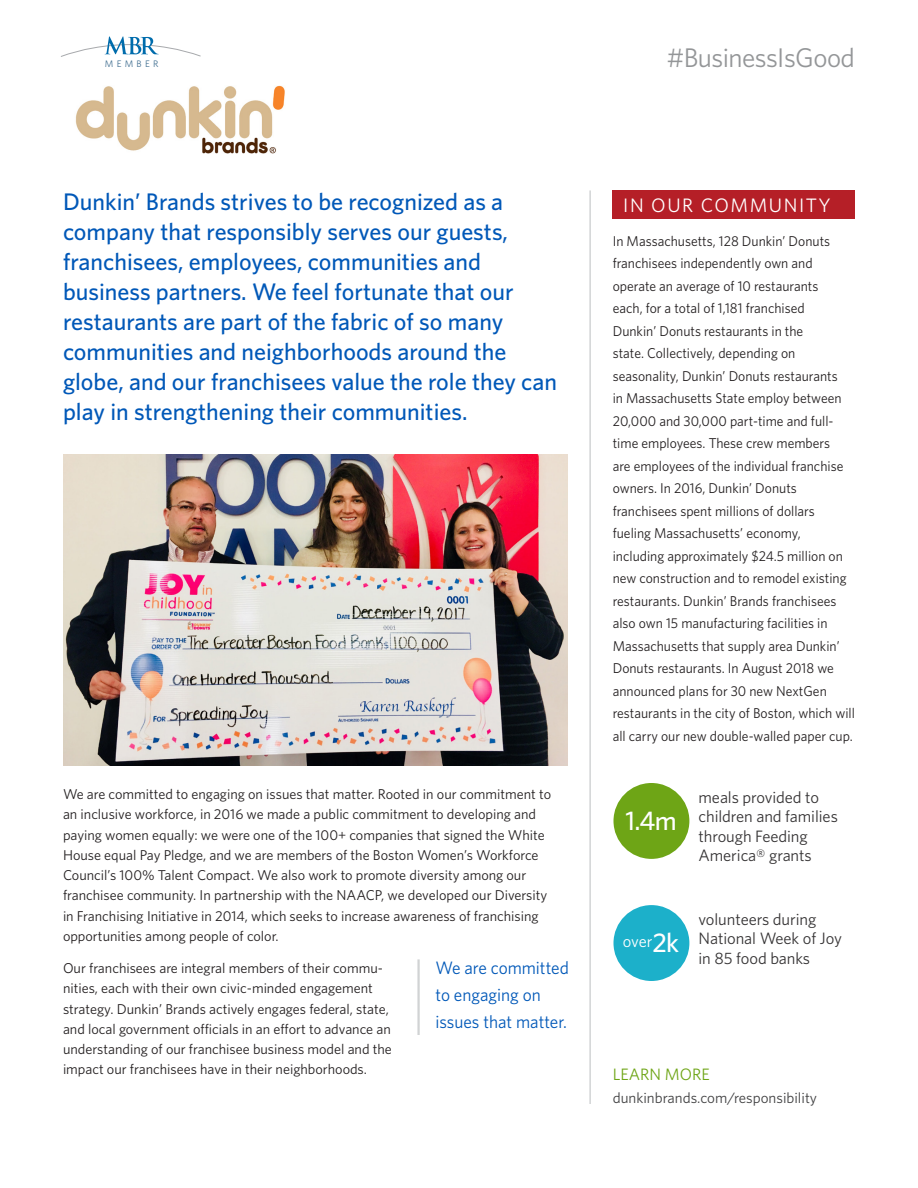
<style>
.page{position:relative;width:918px;height:1188px;background:#fff}
.page>*{position:absolute;margin:0;border:0;box-sizing:border-box;transform-origin:0 0}
.t1{font:27px "Whitney";letter-spacing:-.02em;color:#949698}
.Fact_number{font:500 27px "Whitney";color:#fff}
.Body_Opening{font:500 24px/30px "Whitney";color:#0058b8}
.Impact_Header{font:19.5px "Whitney";letter-spacing:.08em;color:#fff}
.t2{font:18px/27px "Whitney";color:#0058b8;scale:.96 1}
.Fact_Text{font:16.5px/19.5px "Whitney";letter-spacing:-.005em;color:#363435}
.Site_box_header{font:16.5px "Whitney";color:#6ea516}
.Fact_number-2{font:16.5px "Whitney";color:#fff}
.Site_box_address{font:15px "Whitney";color:#414142}
.Body{font:14.25px/20.2px "Whitney";color:#231f20}
.Impact_Text{font:14.25px/22.5px "Whitney";color:#231f20;scale:.96 1}
.t3{font:9.45px "Whitney";letter-spacing:.35em;color:#406e90}
.s1{font-weight:500;font-size:27px}
</style>
<div class="page">
<svg style="left:61px;top:36px;width:140px;height:21px"></svg>
<img style="left:63px;top:454px;width:505px;height:312px">
<img style="left:75px;top:86px;width:210px;height:68px">
<hr style="left:417px;top:959px;width:3px;height:76px;background:#d1d3d4">
<div style="left:613px;top:783px;width:76px;height:76px;background:#6ea516;border-radius:50%"></div>
<div style="left:613px;top:905px;width:76px;height:76px;background:#1cb0ca;border-radius:50%"></div>
<div style="left:613px;top:190px;width:242px;height:29px;background:#b51f27"></div>
<hr style="left:590px;top:190px;width:1px;height:914px;background:#bcbec0">
<p class="t3" style="left:105px;top:57px;width:55px">MEMBER</p>
<h1 class="t1" style="left:667px;top:40px;width:190px">#BusinessIsGood</h1>
<p class="Body_Opening" style="left:63px;top:186px;width:496px">Dunkin’ Brands strives to be recognized as a company that responsibly serves our guests, franchisees, employees, communities and business partners. We feel fortunate that our restaurants are part of the fabric of so many communities and neighborhoods around the globe, and our franchisees value the role they can play in strengthening their communities.</p>
<p class="Body" style="left:63px;top:784px;width:490px">We are committed to engaging on issues that matter. Rooted in our commitment to an inclusive workforce, in 2016 we made a public commitment to developing and paying women equally: we were one of the 100+ companies that signed the White House equal Pay Pledge, and we are members of the Boston Women’s Workforce Council’s 100% Talent Compact. We also work to promote diversity among our franchisee community. In partnership with the NAACP, we developed our Diversity in Franchising Initiative in 2014, which seeks to increase awareness of franchising opportunities among people of color.</p>
<p class="Body" style="left:63px;top:958px;width:330px">Our franchisees are integral members of their commu&shy;nities, each with their own civic-minded engagement strategy. Dunkin’ Brands actively engages federal, state, and local government officials in an effort to advance an understanding of our franchisee business model and the impact our franchisees have in their neighborhoods.</p>
<p class="t2" style="left:435px;top:954px;width:141px">We are committed to engaging on issues that matter.</p>
<p class="Impact_Header" style="left:623px;top:193px;width:209px">IN OUR COMMUNITY</p>
<p class="Impact_Text" style="left:613px;top:229px;width:254px">In Massachusetts, 128 Dunkin’ Donuts franchisees independently own and operate an average of 10 restaurants<br>each, for a total of 1,181 franchised<br>Dunkin’ Donuts restaurants in the<br>state. Collectively, depending on seasonality, Dunkin’ Donuts restaurants<br>in Massachusetts State employ between 20,000 and 30,000 part-time and full&shy;time employees. These crew members<br>are employees of the individual franchise owners. In 2016, Dunkin’ Donuts franchisees spent millions of dollars fueling Massachusetts’ economy, including approximately $24.5 million on new construction and to remodel existing restaurants. Dunkin’ Brands franchisees also own 15 manufacturing facilities in Massachusetts that supply area Dunkin’ Donuts restaurants. In August 2018 we announced plans for 30 new NextGen restaurants in the city of Boston, which will all carry our new double-walled paper cup.</p>
<p class="Fact_number" style="left:625px;top:802px;width:53px">1.4m</p>
<p class="Fact_number-2" style="left:623px;top:931px;width:58px">over<span class="s1">2k</span></p>
<p class="Fact_Text" style="left:699px;top:787px;width:141px">meals provided to children and families through Feeding<br>America® grants</p>
<p class="Fact_Text" style="left:699px;top:909px;width:145px">volunteers during<br>National Week of Joy in 85 food banks</p>
<p class="Site_box_header" style="left:613px;top:1064px;width:99px">LEARN MORE</p>
<p class="Site_box_address" style="left:613px;top:1088px;width:206px">dunkinbrands.com/responsibility</p>
</div>
